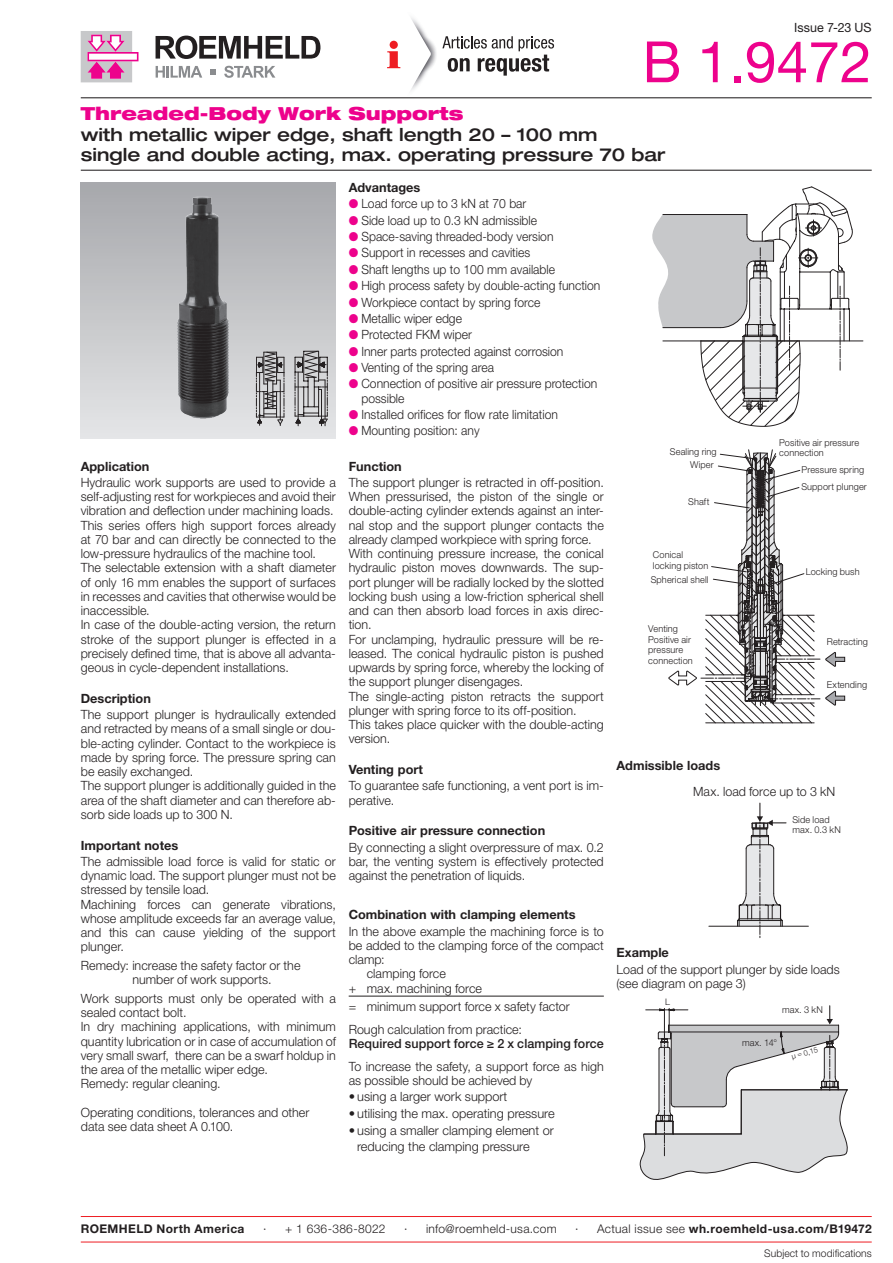
<style>
.page{position:relative;width:893px;height:1263px;background:#fff}
.page>*{position:absolute;margin:0;border:0;box-sizing:border-box;transform-origin:0 0}
.t1{font:57px "Helvetica Neue LT Pro";color:#ed028c}
.t2{font:500 expanded 18px/20.2px "Helvetica Neue LT Pro";color:#231f20}
.t3{font:900 expanded 18px "Helvetica Neue LT Pro";color:#ed028c}
.t4{font:300 12.75px/14.2px "Helvetica Neue LT Pro";color:#231f20}
.t5{font:300 12.75px/14.2px "Helvetica Neue LT Pro";color:#231f20;scale:.95 1}
.t6{font:700 12.75px "Helvetica Neue LT Pro";color:#231f20}
.t7{font:500 12.75px "Helvetica Neue LT Pro";letter-spacing:.005em;color:#231f20}
.t8{font:12.75px "Helvetica Neue LT Pro";color:#231f20}
.t9{font:700 12px "Helvetica Neue LT Pro";letter-spacing:.035em;color:#231f20}
.t10{font:300 12px "Helvetica Neue LT Pro";letter-spacing:.025em;color:#231f20}
.t11{font:300 10.5px "Helvetica Neue LT Pro";letter-spacing:.01em;color:#231f20}
.t12{font:300 9.45px/10.5px "Helvetica Neue LT Pro";letter-spacing:.01em;color:#231f20}
.t13{font:300 9px "Helvetica Neue";color:#231f20}
.t14{font:300 7.5px "Helvetica Neue";color:#231f20}
.s1{color:#ed028c}
.s2{font-weight:300}
</style>
<div class="page">
<svg style="left:156px;top:36px;width:164px;height:23px"></svg>
<svg style="left:156px;top:66px;width:46px;height:12px"></svg>
<svg style="left:224px;top:66px;width:51px;height:12px"></svg>
<svg style="left:210px;top:69px;width:6px;height:6px"></svg>
<svg style="left:81px;top:31px;width:57px;height:51px"></svg>
<hr style="left:81px;top:170px;width:791px;height:1px;background:#231f20">
<hr style="left:81px;top:97px;width:791px;height:1px;background:#231f20">
<div style="left:81px;top:183px;width:255px;height:255px;background:linear-gradient(to bottom,#a7a8ac,#e4e5e7)"></div>
<img style="left:155px;top:185px;width:96px;height:244px">
<svg style="left:256px;top:352px;width:29px;height:74px;background:#989799"></svg>
<svg style="left:295px;top:351px;width:33px;height:75px;background:#a09fa1"></svg>
<hr style="left:799px;top:340px;width:64px;height:1px;background:#231f20">
<svg style="left:652px;top:186px;width:201px;height:241px"></svg>
<hr style="left:709px;top:926px;width:99px;height:1px;background:#231f20">
<svg style="left:736px;top:803px;width:50px;height:135px"></svg>
<svg style="left:668px;top:450px;width:177px;height:273px"></svg>
<svg style="left:639px;top:1005px;width:209px;height:175px"></svg>
<hr style="left:349px;top:996px;width:255px;height:1px;background:#231f20">
<svg style="left:387px;top:18px;width:167px;height:73px"></svg>
<hr style="left:81px;top:1242px;width:791px;height:1px;background:#ee1d23">
<hr style="left:81px;top:1216px;width:791px;height:1px;background:#ee1d23">
<p class="t8" style="left:794px;top:19px;width:79px">Issue 7-23 US</p>
<h1 class="t1" style="left:642px;top:27px;width:231px">B 1.9472</h1>
<h2 class="t3" style="left:81px;top:102px;width:384px">Threaded-Body Work Supports</h2>
<h2 class="t2" style="left:81px;top:123px;width:586px">with metallic wiper edge, shaft length 20 – 100 mm<br>single and double acting, max. operating pressure 70 bar</h2>
<p class="t6" style="left:81px;top:458px;width:70px">Application</p>
<p class="t4" style="left:81px;top:475px;width:257px">Hydraulic work supports are used to provide a self-adjusting rest for workpieces and avoid their vibration and deflection under machining loads.<br>This series offers high support forces already at 70 bar and can directly be connected to the low-pressure hydraulics of the machine tool.<br>The selectable extension with a shaft diameter of only 16 mm enables the support of surfaces in recesses and cavities that otherwise would be inaccessible.<br>In case of the double-acting version, the return stroke of the support plunger is effected in a precisely defined time, that is above all advanta&shy;geous in cycle-dependent installations.</p>
<p class="t6" style="left:81px;top:690px;width:72px">Description</p>
<p class="t4" style="left:81px;top:707px;width:257px">The support plunger is hydraulically extended and retracted by means of a small single or dou&shy;ble-acting cylinder. Contact to the workpiece is made by spring force. The pressure spring can be easily exchanged.<br>The support plunger is additionally guided in the area of the shaft diameter and can therefore ab&shy;sorb side loads up to 300 N.</p>
<p class="t6" style="left:81px;top:837px;width:99px">Important notes</p>
<p class="t4" style="left:81px;top:854px;width:257px">The admissible load force is valid for static or dynamic load. The support plunger must not be stressed by tensile load.<br>Machining forces can generate vibrations, whose amplitude exceeds far an average value, and this can cause yielding of the support plunger.</p>
<p class="t4" style="left:132px;top:958px;width:170px;text-indent:-52px">Remedy: increase the safety factor or the number of work supports.</p>
<p class="t4" style="left:81px;top:991px;width:257px">Work supports must only be operated with a sealed contact bolt.<br>In dry machining applications, with minimum quantity lubrication or in case of accumulation of very small swarf, there can be a swarf holdup in the area of the metallic wiper edge.<br>Remedy: regular cleaning.</p>
<p class="t4" style="left:81px;top:1105px;width:230px">Operating conditions, tolerances and other data see data sheet A 0.100.</p>
<p class="t6" style="left:349px;top:180px;width:73px">Advantages</p>
<p class="t5" style="left:349px;top:196px;width:189px"><span class="s1">●</span> Load force up to 3 kN at 70 bar</p>
<p class="t5" style="left:349px;top:213px;width:200px"><span class="s1">●</span> Side load up to 0.3 kN admissible</p>
<p class="t5" style="left:349px;top:229px;width:217px"><span class="s1">●</span> Space-saving threaded-body version</p>
<p class="t5" style="left:349px;top:246px;width:193px"><span class="s1">●</span> Support in recesses and cavities</p>
<p class="t5" style="left:349px;top:262px;width:219px"><span class="s1">●</span> Shaft lengths up to 100 mm available</p>
<p class="t5" style="left:349px;top:278px;width:266px"><span class="s1">●</span> High process safety by double-acting function</p>
<p class="t5" style="left:349px;top:295px;width:203px"><span class="s1">●</span> Workpiece contact by spring force</p>
<p class="t5" style="left:349px;top:311px;width:121px"><span class="s1">●</span> Metallic wiper edge</p>
<p class="t5" style="left:349px;top:327px;width:131px"><span class="s1">●</span> Protected FKM wiper</p>
<p class="t5" style="left:349px;top:344px;width:227px"><span class="s1">●</span> Inner parts protected against corrosion</p>
<p class="t5" style="left:349px;top:360px;width:155px"><span class="s1">●</span> Venting of the spring area</p>
<p class="t5" style="left:361px;top:376px;width:250px;text-indent:-13px"><span class="s1">●</span> Connection of positive air pressure protection possible</p>
<p class="t5" style="left:349px;top:407px;width:222px"><span class="s1">●</span> Installed orifices for flow rate limitation</p>
<p class="t5" style="left:349px;top:423px;width:139px"><span class="s1">●</span> Mounting position: any</p>
<p class="t6" style="left:349px;top:458px;width:55px">Function</p>
<p class="t4" style="left:349px;top:475px;width:257px">The support plunger is retracted in off-position.<br>When pressurised, the piston of the single or double-acting cylinder extends against an inter&shy;nal stop and the support plunger contacts the already clamped workpiece with spring force.<br>With continuing pressure increase, the conical hydraulic piston moves downwards. The sup&shy;port plunger will be radially locked by the slotted locking bush using a low-friction spherical shell and can then absorb load forces in axis direc&shy;tion.<br>For unclamping, hydraulic pressure will be re&shy;leased. The conical hydraulic piston is pushed upwards by spring force, whereby the locking of the support plunger disengages.<br>The single-acting piston retracts the support plunger with spring force to its off-position.<br>This takes place quicker with the double-acting version.</p>
<p class="t6" style="left:349px;top:762px;width:76px">Venting port</p>
<p class="t4" style="left:349px;top:778px;width:257px">To guarantee safe functioning, a vent port is im&shy;perative.</p>
<p class="t6" style="left:349px;top:823px;width:198px">Positive air pressure connection</p>
<p class="t4" style="left:349px;top:840px;width:257px;text-align:justify">By connecting a slight overpressure of max. 0.2 bar, the venting system is effectively protected against the penetration of liquids.</p>
<p class="t6" style="left:349px;top:907px;width:228px">Combination with clamping elements</p>
<p class="t4" style="left:349px;top:924px;width:257px">In the above example the machining force is to</p>
<p class="t4" style="left:349px;top:938px;width:257px">be added to the clamping force of the compact</p>
<p class="t4" style="left:349px;top:952px;width:38px">clamp:</p>
<p class="t4" style="left:367px;top:966px;width:81px">clamping force</p>
<p class="t4" style="left:349px;top:981px;width:135px">+ max. machining force</p>
<p class="t4" style="left:349px;top:995px;width:223px;line-height:22.8px">= minimum support force x safety factor<br>Rough calculation from practice:</p>
<p class="t7" style="left:349px;top:1036px;width:257px">Required support force ≥ 2 x clamping force</p>
<p class="t4" style="left:349px;top:1059px;width:257px">To increase the safety, a support force as high as possible should be achieved by</p>
<p class="t4" style="left:349px;top:1088px;width:160px">• using a larger work support</p>
<p class="t4" style="left:349px;top:1106px;width:207px">• utilising the max. operating pressure</p>
<p class="t4" style="left:357px;top:1123px;width:198px;line-height:15.3px;text-indent:-9px">• using a smaller clamping element or reducing the clamping pressure</p>
<p class="t12" style="left:670px;top:446px;width:48px">Sealing ring</p>
<p class="t12" style="left:690px;top:459px;width:25px">Wiper</p>
<p class="t12" style="left:688px;top:496px;width:23px">Shaft</p>
<p class="t12" style="left:653px;top:549px;width:57px">Conical locking piston</p>
<p class="t12" style="left:651px;top:574px;width:59px">Spherical shell</p>
<p class="t12" style="left:648px;top:624px;width:46px">Venting<br>Positive air pressure connection</p>
<p class="t6" style="left:617px;top:758px;width:105px">Admissible loads</p>
<p class="t12" style="left:779px;top:437px;width:82px">Positive air pressure connection</p>
<p class="t12" style="left:802px;top:464px;width:64px">Pressure spring</p>
<p class="t12" style="left:801px;top:481px;width:67px">Support plunger</p>
<p class="t12" style="left:806px;top:566px;width:55px">Locking bush</p>
<p class="t12" style="left:827px;top:636px;width:43px">Retracting</p>
<p class="t12" style="left:827px;top:680px;width:42px">Extending</p>
<p class="t4" style="left:693px;top:784px;width:144px">Max. load force up to 3 kN</p>
<p class="t12" style="left:792px;top:814px;width:50px">Side load max. 0.3 kN</p>
<p class="t6" style="left:617px;top:945px;width:54px">Example</p>
<p class="t4" style="left:617px;top:962px;width:225px">Load of the support plunger by side loads (see diagram on page 3)</p>
<p class="t13" style="left:665px;top:997px;width:6px">L</p>
<p class="t12" style="left:782px;top:1004px;width:42px">max. 3 kN</p>
<p class="t12" style="left:742px;top:1037px;width:37px">max. 14°</p>
<p class="t14" style="left:790px;top:1052px;width:29px;rotate:-16deg">µ = 0,15</p>
<p class="t9" style="left:81px;top:1221px;width:165px">ROEMHELD North America</p>
<p class="t10" style="left:263px;top:1221px;width:124px">· + 1 636-386-8022</p>
<p class="t10" style="left:404px;top:1221px;width:154px">· info@roemheld-usa.com</p>
<p class="t9" style="left:575px;top:1221px;width:298px"><span class="s2">· Actual issue see</span> wh.roemheld-usa.com/B19472</p>
<p class="t11" style="left:764px;top:1247px;width:109px">Subject to modifications</p>
</div>
